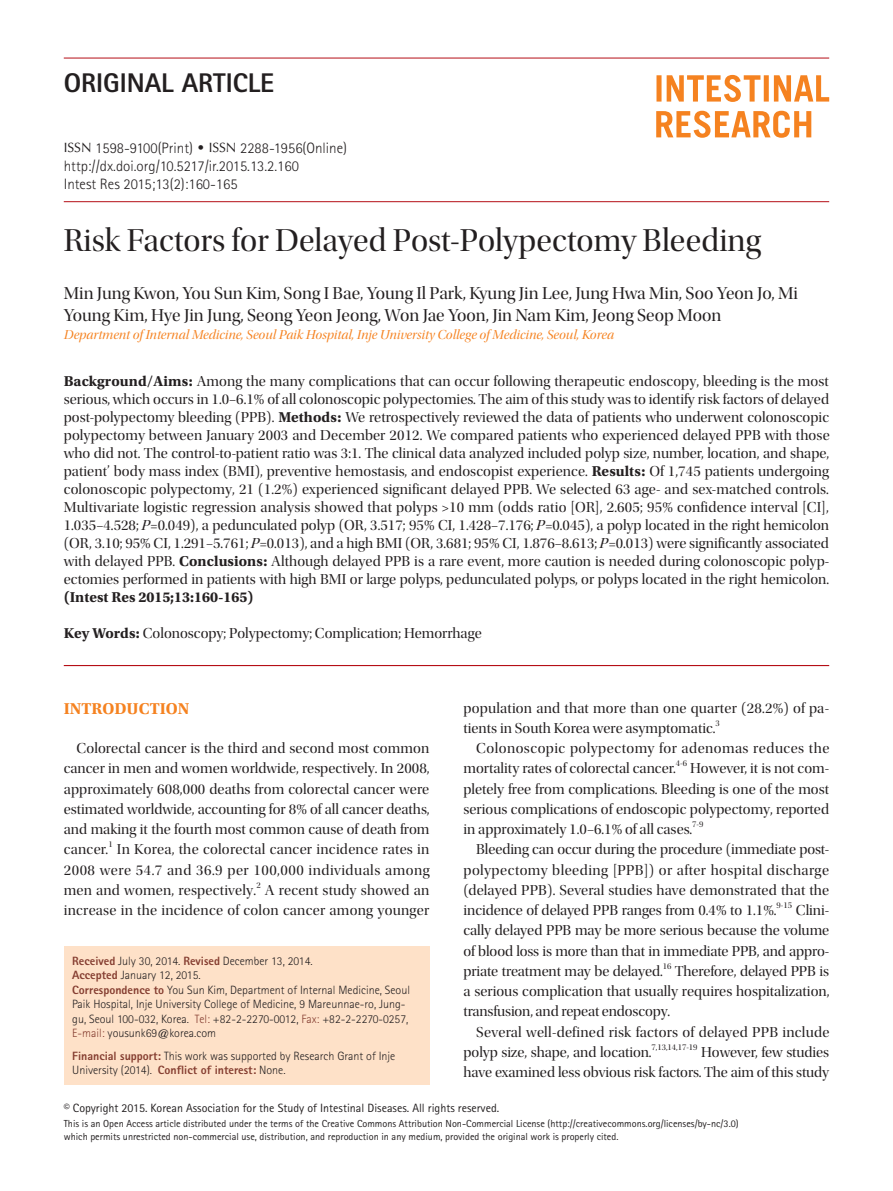
<style>
.page{position:relative;width:893px;height:1191px;background:#fff}
.page>*{position:absolute;margin:0;border:0;box-sizing:border-box;transform-origin:0 0}
.영문제목{font:33px "Utopia Std Disp";color:#231f20}
.논문종류{font:800 27px "Rotis Sans Serif Std";color:#231f20}
.영문이름{font:18px/21.6px "Utopia Std Disp";color:#231f20}
.영문-서론{font:700 16.5px "Utopia Std";color:#f58220}
.영문-초록{font:15px/18px "Utopia Std Disp";color:#231f20;text-align:justify}
.영문본문{font:15px/20.2px "Utopia Std Disp";color:#231f20;text-align:justify}
.s0{font:300 15px "Rotis Sans Serif Std";color:#231f20}
.영문본문-2{font:15px/20.2px "Utopia Std Disp";letter-spacing:.03em;color:#231f20}
.영문소속{font:13.5px "Utopia Std Disp It";color:#f58220}
.교신저자{font:300 12px/14.4px "Rotis Sans Serif Std";color:#231f20}
.copyright{font:12px "Rotis Sans Serif Std";color:#231f20}
.copyright-2{font:10.2px/12.3px "Rotis Sans Serif Std";color:#231f20}
.영문본문-3{font:8.7px "Utopia Std Disp";letter-spacing:-.005em;color:#231f20}
.s1{font-family:"Optima LT Std";font-weight:400;font-size:13.5px}
.s2{font-family:"Utopia Std";font-weight:700}
.s3{font-style:italic}
.s4{font-weight:800;color:#843c2f}
.s5{color:#843c2f}
</style>
<div class="page">
<hr style="left:64px;top:58px;width:765px;height:1px;background:#b50e16">
<hr style="left:64px;top:201px;width:765px;height:1px;background:#b50e16">
<svg style="left:656px;top:111px;width:155px;height:27px"></svg>
<svg style="left:656px;top:75px;width:173px;height:27px"></svg>
<hr style="left:64px;top:665px;width:765px;height:1px;background:#b50e16">
<div style="left:64px;top:946px;width:365px;height:138px;background:#fee1c8"></div>
<p class="논문종류" style="left:64px;top:66px;width:212px">ORIGINAL ARTICLE</p>
<p class="s0" style="left:64px;top:139px;width:285px"><span class="s1">ISSN</span> 1598-9100(Print) <span class="s1">• ISSN</span> 2288-1956(Online)</p>
<p class="s0" style="left:64px;top:157px;width:237px">http://dx.doi.org/10.5217/ir.2015.13.2.160</p>
<p class="s0" style="left:64px;top:175px;width:175px">Intest Res 2015;13(2):160-165</p>
<p class="영문제목" style="left:64px;top:222px;width:699px">Risk Factors for Delayed Post-Polypectomy Bleeding</p>
<p class="영문이름" style="left:64px;top:283px;width:736px">Min Jung Kwon, You Sun Kim, Song I Bae, Young Il Park, Kyung Jin Lee, Jung Hwa Min, Soo Yeon Jo, Mi<br>Young Kim, Hye Jin Jung, Seong Yeon Jeong, Won Jae Yoon, Jin Nam Kim, Jeong Seop Moon</p>
<p class="영문소속" style="left:64px;top:327px;width:552px">Department of Internal Medicine, Seoul Paik Hospital, Inje University College of Medicine, Seoul, Korea</p>
<p class="영문-초록" style="left:64px;top:372px;width:767px"><span class="s2">Background/Aims:</span> Among the many complications that can occur following therapeutic endoscopy, bleeding is the most serious, which occurs in 1.0−6.1% of all colonoscopic polypectomies. The aim of this study was to identify risk factors of delayed post-polypectomy bleeding (PPB). <span class="s2">Methods:</span> We retrospectively reviewed the data of patients who underwent colonoscopic polypectomy between January 2003 and December 2012. We compared patients who experienced delayed PPB with those who did not. The control-to-patient ratio was 3:1. The clinical data analyzed included polyp size, number, location, and shape, patient’ body mass index (BMI), preventive hemostasis, and endoscopist experience. <span class="s2">Results:</span> Of 1,745 patients undergoing colonoscopic polypectomy, 21 (1.2%) experienced significant delayed PPB. We selected 63 age- and sex-matched controls.<br>Multivariate logistic regression analysis showed that polyps &gt;10 mm (odds ratio [OR], 2.605; 95% confidence interval [CI], 1.035−4.528; <span class="s3">P</span>=0.049), a pedunculated polyp (OR, 3.517; 95% CI, 1.428−7.176; <span class="s3">P</span>=0.045), a polyp located in the right hemicolon (OR, 3.10; 95% CI, 1.291−5.761; <span class="s3">P</span>=0.013), and a high BMI (OR, 3.681; 95% CI, 1.876−8.613; <span class="s3">P</span>=0.013) were significantly associated with delayed PPB. <span class="s2">Conclusions:</span> Although delayed PPB is a rare event, more caution is needed during colonoscopic polyp&shy;ectomies performed in patients with high BMI or large polyps, pedunculated polyps, or polyps located in the right hemicolon. <span class="s2">(Intest Res 2015;13:160-165)</span></p>
<p class="영문-초록" style="left:64px;top:624px;width:419px"><span class="s2">Key Words:</span> Colonoscopy; Polypectomy; Complication; Hemorrhage</p>
<p class="영문-서론" style="left:64px;top:699px;width:127px">INTRODUCTION</p>
<p class="영문본문" style="left:64px;top:738px;width:367px;text-indent:13px">Colorectal cancer is the third and second most common cancer in men and women worldwide, respectively. In 2008, approximately 608,000 deaths from colorectal cancer were estimated worldwide, accounting for 8% of all cancer deaths, and making it the fourth most common cause of death from cancer.</p>
<p class="영문본문-3" style="left:108px;top:840px;width:6px">1</p>
<p class="영문본문" style="left:64px;top:839px;width:367px;text-indent:53px">In Korea, the colorectal cancer incidence rates in 2008 were 54.7 and 36.9 per 100,000 individuals among men and women, respectively.</p>
<p class="영문본문-3" style="left:256px;top:880px;width:6px">2</p>
<p class="영문본문" style="left:64px;top:880px;width:367px;text-align:right">A recent study showed an<br>increase in the incidence of colon cancer among younger</p>
<p class="교신저자" style="left:72px;top:953px;width:242px"><span class="s4">Received</span> July 30, 2014. <span class="s4">Revised</span> December 13, 2014.</p>
<p class="교신저자" style="left:72px;top:968px;width:130px"><span class="s4">Accepted</span> January 12, 2015.</p>
<p class="교신저자" style="left:72px;top:982px;width:339px"><span class="s4">Correspondence to</span> You Sun Kim, Department of Internal Medicine, Seoul Paik Hospital, Inje University College of Medicine, 9 Mareunnae-ro, Jung&shy;gu, Seoul 100-032, Korea. <span class="s5">Tel:</span> +82-2-2270-0012, <span class="s5">Fax:</span> +82-2-2270-0257, <span class="s5">E-mail:</span> yousunk69@korea.com</p>
<p class="교신저자" style="left:72px;top:1048px;width:325px"><span class="s4">Financial support:</span> This work was supported by Research Grant of Inje<br>University (2014). <span class="s4">Conflict of interest:</span> None.</p>
<p class="영문본문" style="left:463px;top:698px;width:367px">population and that more than one quarter (28.2%) of pa&shy;tients in South Korea were asymptomatic.</p>
<p class="영문본문-3" style="left:716px;top:718px;width:6px">3</p>
<p class="영문본문-2" style="left:463px;top:738px;width:367px;text-indent:13px">Colonoscopic polypectomy for adenomas reduces the mortality rates of colorectal cancer.</p>
<p class="영문본문-3" style="left:676px;top:759px;width:13px">4-6</p>
<p class="영문본문" style="left:463px;top:758px;width:367px;text-indent:227px">However, it is not com&shy;pletely free from complications. Bleeding is one of the most serious complications of endoscopic polypectomy, reported in approximately 1.0−6.1% of all cases.</p>
<p class="영문본문-3" style="left:692px;top:819px;width:13px">7-9</p>
<p class="영문본문" style="left:463px;top:839px;width:367px;text-indent:13px">Bleeding can occur during the procedure (immediate post&shy;polypectomy bleeding [PPB]) or after hospital discharge (delayed PPB). Several studies have demonstrated that the incidence of delayed PPB ranges from 0.4% to 1.1%.</p>
<p class="영문본문-3" style="left:777px;top:900px;width:17px">9-15</p>
<p class="영문본문" style="left:463px;top:900px;width:367px;text-indent:332px">Clini&shy;cally delayed PPB may be more serious because the volume of blood loss is more than that in immediate PPB, and appro&shy;priate treatment may be delayed.</p>
<p class="영문본문-3" style="left:663px;top:961px;width:10px">16</p>
<p class="영문본문" style="left:463px;top:961px;width:367px;text-indent:211px">Therefore, delayed PPB is a serious complication that usually requires hospitalization, transfusion, and repeat endoscopy.</p>
<p class="영문본문" style="left:463px;top:1022px;width:367px;text-indent:13px">Several well-defined risk factors of delayed PPB include polyp size, shape, and location.</p>
<p class="영문본문-3" style="left:652px;top:1042px;width:48px">7,13,14,17-19</p>
<p class="영문본문" style="left:463px;top:1042px;width:367px;text-align:right">However, few studies<br>have examined less obvious risk factors. The aim of this study</p>
<p class="copyright" style="left:64px;top:1101px;width:437px">© Copyright 2015. Korean Association for the Study of Intestinal Diseases. All rights reserved.</p>
<p class="copyright-2" style="left:64px;top:1117px;width:676px">This is an Open Access article distributed under the terms of the Creative Commons Attribution Non-Commercial License (http://creativecommons.org/licenses/by-nc/3.0) which permits unrestricted non-commercial use, distribution, and reproduction in any medium, provided the original work is properly cited.</p>
</div>
